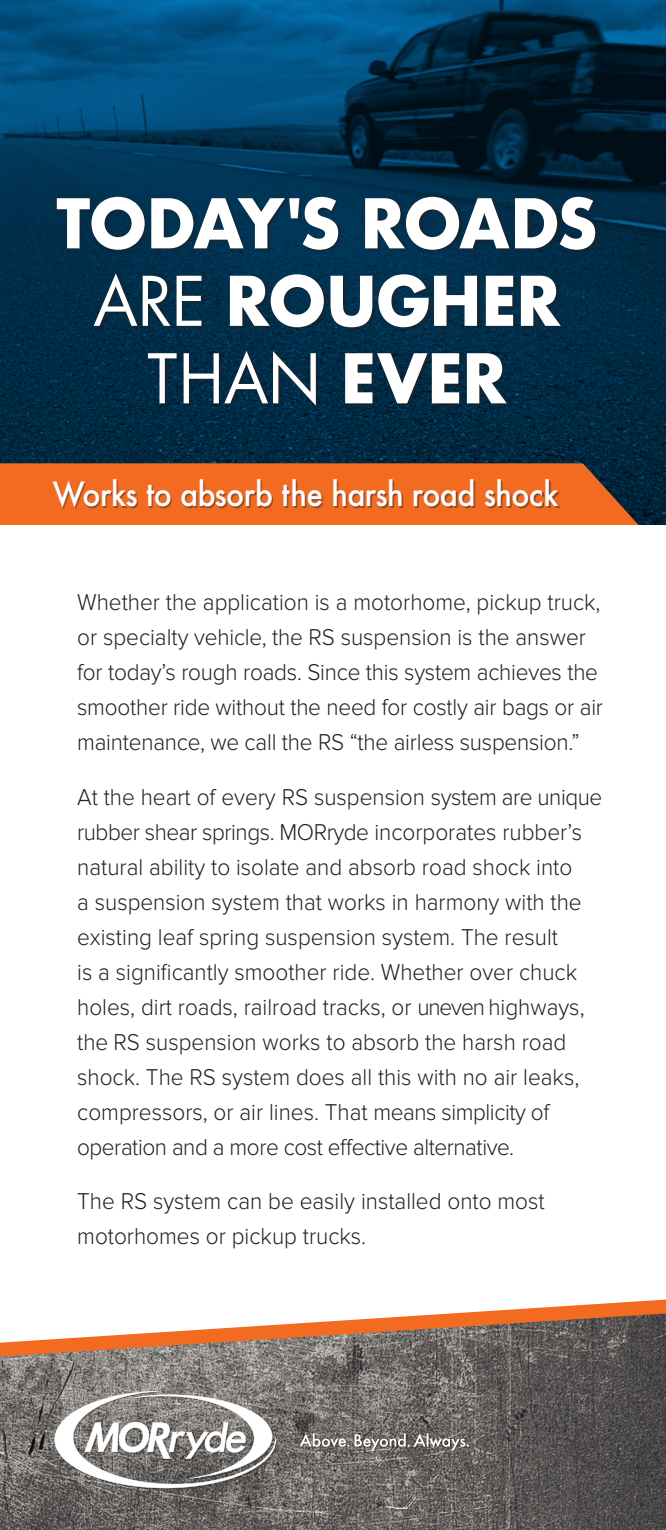
<style>
.page{position:relative;width:666px;height:1530px;background:#fff}
.page>*{position:absolute;margin:0;border:0;box-sizing:border-box;transform-origin:0 0}
.t1{font:700 66.5px/77.5px "Futura";letter-spacing:-.03em;color:#fff;text-align:center;scale:.96 1}
.t2{font:500 32.5px "Futura";letter-spacing:-.02em;color:#fff;scale:.93 1}
.t3{font:300 23.75px/35px "Proxima Nova";color:#231f20;scale:.95 1}
.s1{font-weight:400}
</style>
<div class="page">
<img style="left:0;top:1357px;width:666px;height:173px">
<img style="left:0;top:0;width:666px;height:525px">
<svg style="left:0;top:463px;width:639px;height:62px;background:#e06522"></svg>
<div style="left:55px;top:481px;width:505px;height:28px;background:#231f20;opacity:.45"></div>
<div style="left:56px;top:196px;width:544px;height:213px;background:#231f20;opacity:.75"></div>
<svg style="left:0;top:1300px;width:666px;height:57px"></svg>
<div style="left:56px;top:1392px;width:414px;height:98px;background:#231f20;opacity:.39"></div>
<svg style="left:55px;top:1391px;width:221px;height:97px"></svg>
<svg style="left:300px;top:1433px;width:169px;height:18px;background:#888583"></svg>
<p class="t1" style="left:56px;top:185px;width:566px">TODAY'S ROADS<br><span class="s1">ARE</span> ROUGHER<br><span class="s1">THAN</span> EVER</p>
<p class="t2" style="left:53px;top:471px;width:545px">Works to absorb the harsh road shock</p>
<p class="t3" style="left:77px;top:585px;width:555px">Whether the application is a motorhome, pickup truck, or specialty vehicle, the RS suspension is the answer for today’s rough roads. Since this system achieves the smoother ride without the need for costly air bags or air maintenance, we call the RS “the airless suspension.”</p>
<p class="t3" style="left:77px;top:780px;width:554px">At the heart of every RS suspension system are unique rubber shear springs. MORryde incorporates rubber’s natural ability to isolate and absorb road shock into<br>a suspension system that works in harmony with the existing leaf spring suspension system. The result<br>is a significantly smoother ride. Whether over chuck holes, dirt roads, railroad tracks, or uneven highways, the RS suspension works to absorb the harsh road shock. The RS system does all this with no air leaks, compressors, or air lines. That means simplicity of operation and a more cost effective alternative.</p>
<p class="t3" style="left:77px;top:1184px;width:494px">The RS system can be easily installed onto most motorhomes or pickup trucks.</p>
</div>
